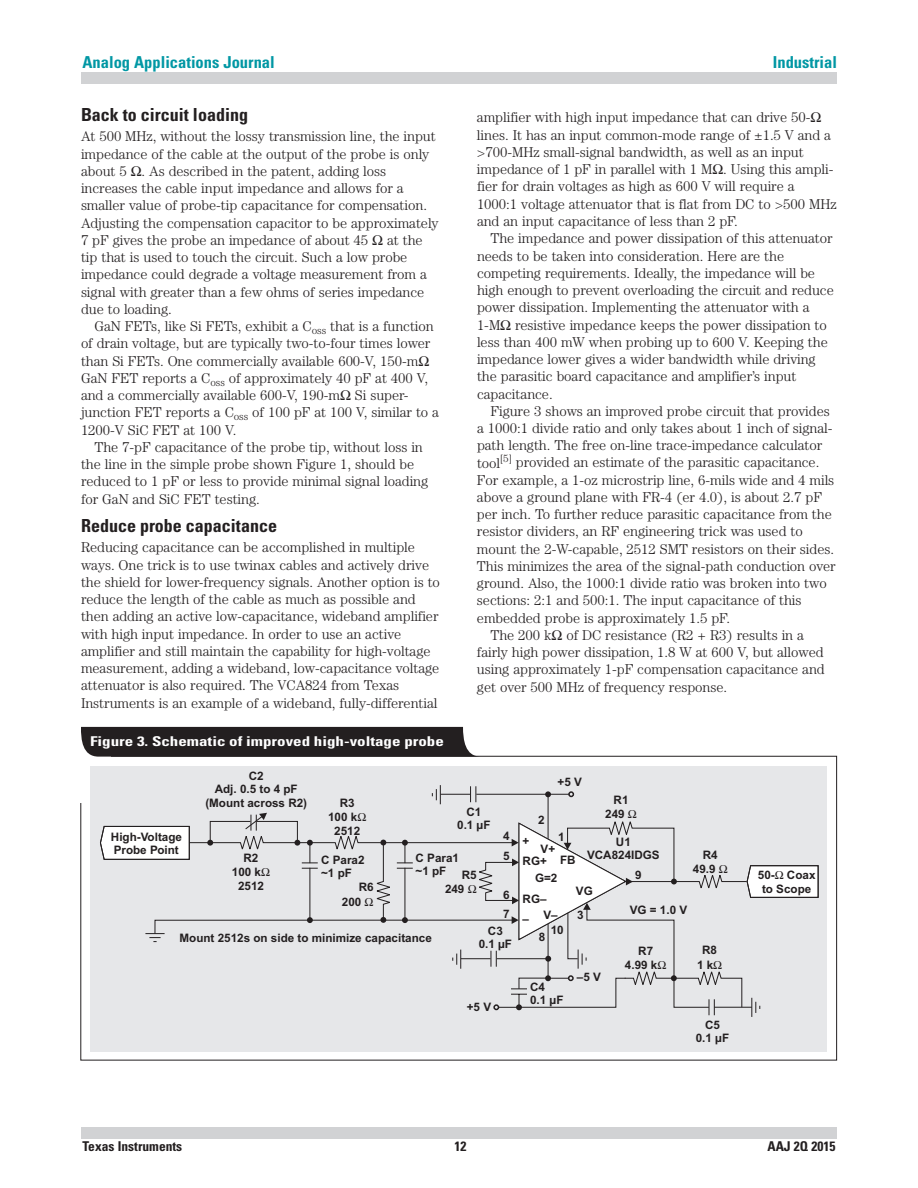
<style>
.page{position:relative;width:918px;height:1188px;background:#fff}
.page>*{position:absolute;margin:0;border:0;box-sizing:border-box;transform-origin:0 0}
.t1{font:700 condensed 18px "Univers";color:#231f20}
.t2{font:700 condensed 16.5px "Univers";color:#0097a4}
.t3{font:300 14.25px/17.2px "Century";letter-spacing:-.005em;color:#231f20}
.t4{font:700 condensed 13.5px "Univers";color:#fff;scale:1.26 1}
.t5{font:700 condensed 13.5px "Univers";color:#231f20}
.t6{font:700 11.7px/13px "Arial";color:#231f20;text-align:center}
</style>
<div class="page">
<div style="left:81px;top:1127px;width:756px;height:11px;background:#d1d2d4"></div>
<div style="left:81px;top:73px;width:756px;height:11px;background:#d1d2d4"></div>
<svg style="left:81px;top:727px;width:400px;height:30px;background:#2d292a"></svg>
<div style="left:90px;top:766px;width:737px;height:286px;background:#e6e7e9"></div>
<svg style="left:100px;top:785px;width:719px;height:232px"></svg>
<p class="t2" style="left:83px;top:52px;width:194px">Analog Applications Journal</p>
<p class="t2" style="left:773px;top:52px;width:66px">Industrial</p>
<p class="t1" style="left:81px;top:104px;width:169px">Back to circuit loading</p>
<p class="t3" style="left:81px;top:128px;width:359px">At 500 MHz, without the lossy transmission line, the input impedance of the cable at the output of the probe is only about 5 . As described in the patent, adding loss increases the cable input impedance and allows for a smaller value of probe-tip capacitance for compensation.<br>Adjusting the compensation capacitor to be approximately 7 pF gives the probe an impedance of about 45</p>
<p class="t3" style="left:477px;top:109px;width:361px">amplifier with high input impedance that can drive 50- lines. It has an input common-mode range of ±1.5 V and a &gt;700-MHz small-signal bandwidth, as well as an input impedance of 1 pF in parallel with 1 M . Using this ampli&shy;fier for drain voltages as high as 600 V will require a 1000:1 voltage attenuator that is flat from DC to &gt;500 MHz and an input capacitance of less than 2 pF.</p>
<p class="t3" style="left:477px;top:230px;width:358px;text-indent:13px">The impedance and power dissipation of this attenuator needs to be taken into consideration. Here are the competing requirements. Ideally, the impedance will be high enough to prevent overloading the circuit and reduce power dissipation. Implementing the attenuator with a 1-M resistive impedance keeps the power dissipation to less than 400 mW when probing up to 600 V. Keeping the impedance lower gives a wider bandwidth while driving the parasitic board capacitance and amplifier’s input capacitance.</p>
<p class="t3" style="left:491px;top:402px;width:341px">Figure 3 shows an improved probe circuit that provides</p>
<p class="t3" style="left:477px;top:419px;width:357px">a 1000:1 divide ratio and only takes about 1 inch of signal-</p>
<p class="t3" style="left:477px;top:437px;width:347px">path length. The free on-line trace-impedance calculator</p>
<p class="t3" style="left:477px;top:454px;width:344px">tool<sup>[5]</sup> provided an estimate of the parasitic capacitance.</p>
<p class="t3" style="left:477px;top:471px;width:359px">For example, a 1-oz microstrip line, 6-mils wide and 4 mils</p>
<p class="t3" style="left:477px;top:488px;width:347px">above a ground plane with FR-4 (er 4.0), is about 2.7 pF</p>
<p class="t3" style="left:477px;top:505px;width:356px">per inch. To further reduce parasitic capacitance from the</p>
<p class="t3" style="left:477px;top:523px;width:327px">resistor dividers, an RF engineering trick was used to</p>
<p class="t3" style="left:477px;top:540px;width:359px">mount the 2-W-capable, 2512 SMT resistors on their sides.</p>
<p class="t3" style="left:477px;top:557px;width:360px">This minimizes the area of the signal-path conduction over</p>
<p class="t3" style="left:477px;top:574px;width:351px">ground. Also, the 1000:1 divide ratio was broken into two</p>
<p class="t3" style="left:477px;top:592px;width:326px">sections: 2:1 and 500:1. The input capacitance of this</p>
<p class="t3" style="left:477px;top:609px;width:255px">embedded probe is approximately 1.5 pF.</p>
<p class="t3" style="left:490px;top:626px;width:315px">The 200 k of DC resistance (R2 + R3) results in a</p>
<p class="t3" style="left:477px;top:644px;width:348px">fairly high power dissipation, 1.8 W at 600 V, but allowed</p>
<p class="t3" style="left:477px;top:661px;width:349px">using approximately 1-pF compensation capacitance and</p>
<p class="t3" style="left:477px;top:678px;width:252px">get over 500 MHz of frequency response.</p>
<p class="t3" style="left:81px;top:231px;width:347px;text-indent:306px">at the tip that is used to touch the circuit. Such a low probe impedance could degrade a voltage measurement from a signal with greater than a few ohms of series impedance due to loading.</p>
<p class="t3" style="left:81px;top:317px;width:360px;text-indent:13px">GaN FETs, like Si FETs, exhibit a C<sub>oss</sub> that is a function of drain voltage, but are typically two-to-four times lower than Si FETs. One commercially available 600-V, 150-m GaN FET reports a C<sub>oss</sub> of approximately 40 pF at 400 V, and a commercially available 600-V, 190-m Si super&shy;junction FET reports a C<sub>oss</sub> of 100 pF at 100 V, similar to a 1200-V SiC FET at 100 V.</p>
<p class="t3" style="left:81px;top:438px;width:349px;text-indent:13px">The 7-pF capacitance of the probe tip, without loss in the line in the simple probe shown Figure 1, should be reduced to 1 pF or less to provide minimal signal loading for GaN and SiC FET testing.</p>
<p class="t1" style="left:81px;top:515px;width:198px">Reduce probe capacitance</p>
<p class="t3" style="left:81px;top:539px;width:361px">Reducing capacitance can be accomplished in multiple ways. One trick is to use twinax cables and actively drive the shield for lower-frequency signals. Another option is to reduce the length of the cable as much as possible and then adding an active low-capacitance, wideband amplifier with high input impedance. In order to use an active amplifier and still maintain the capability for high-voltage measurement, adding a wideband, low-capacitance voltage attenuator is also required. The VCA824 from Texas Instruments is an example of a wideband, fully-differential</p>
<p class="t4" style="left:90px;top:733px;width:282px">Figure 3. Schematic of improved high-voltage probe</p>
<p class="t6" style="left:205px;top:771px;width:103px">C2<br>Adj. 0.5 to 4 pF (Mount across R2)</p>
<p class="t6" style="left:558px;top:777px;width:26px">+5 V</p>
<p class="t6" style="left:605px;top:794px;width:25px;line-height:14.2px;text-align:left;text-indent:8px">R1<br>249</p>
<p class="t6" style="left:328px;top:797px;width:34px;line-height:14.1px">R3<br>100 k<br>2512</p>
<p class="t6" style="left:457px;top:806px;width:35px">C1<br>0.1 µF</p>
<p class="t6" style="left:538px;top:815px;width:8px">2</p>
<p class="t6" style="left:503px;top:831px;width:8px">4</p>
<p class="t6" style="left:558px;top:832px;width:8px">1</p>
<p class="t6" style="left:111px;top:832px;width:73px;text-align:left">High-Voltage<br>Probe Point</p>
<p class="t6" style="left:587px;top:836px;width:74px">U1<br>VCA824IDGS</p>
<p class="t6" style="left:523px;top:836px;width:8px">+</p>
<p class="t6" style="left:541px;top:843px;width:16px">V+</p>
<p class="t6" style="left:693px;top:849px;width:26px;line-height:14.2px;text-align:right">R4<br>49.9</p>
<p class="t6" style="left:503px;top:850px;width:8px">5</p>
<p class="t6" style="left:232px;top:852px;width:34px;line-height:14.1px">R2<br>100 k<br>2512</p>
<p class="t6" style="left:416px;top:853px;width:45px;text-align:left">C Para1 ~1 pF</p>
<p class="t6" style="left:321px;top:854px;width:45px;text-align:left">C Para2 ~1 pF</p>
<p class="t6" style="left:560px;top:855px;width:17px">FB</p>
<p class="t6" style="left:523px;top:855px;width:26px">RG+</p>
<p class="t6" style="left:445px;top:869px;width:33px;line-height:14.2px;text-align:left;text-indent:17px">R5<br>249</p>
<p class="t6" style="left:535px;top:872px;width:24px">G=2</p>
<p class="t6" style="left:758px;top:869px;width:59px;line-height:14px">50- Coax to Scope</p>
<p class="t6" style="left:635px;top:870px;width:8px">9</p>
<p class="t6" style="left:342px;top:881px;width:33px;line-height:14.2px;text-align:left;text-indent:17px">R6<br>200</p>
<p class="t6" style="left:576px;top:880px;width:18px;line-height:24.2px;text-align:left">VG<br>3</p>
<p class="t6" style="left:503px;top:889px;width:8px">6</p>
<p class="t6" style="left:523px;top:894px;width:26px">RG–</p>
<p class="t6" style="left:630px;top:904px;width:59px">VG = 1.0 V</p>
<p class="t6" style="left:625px;top:944px;width:34px;line-height:14.2px;text-align:left;text-indent:13px">R7<br>4.99 k</p>
<p class="t6" style="left:503px;top:908px;width:8px">7</p>
<p class="t6" style="left:543px;top:909px;width:16px">V–</p>
<p class="t6" style="left:523px;top:913px;width:8px">–</p>
<p class="t6" style="left:551px;top:924px;width:14px">10</p>
<p class="t6" style="left:479px;top:926px;width:35px">C3<br>0.1 µF</p>
<p class="t6" style="left:539px;top:931px;width:8px">8</p>
<p class="t6" style="left:180px;top:932px;width:254px">Mount 2512s on side to minimize capacitance</p>
<p class="t6" style="left:697px;top:944px;width:22px;line-height:14.2px">R8<br>1 k</p>
<p class="t6" style="left:467px;top:1001px;width:26px">+5 V</p>
<p class="t6" style="left:530px;top:981px;width:35px;text-align:left">C4<br>0.1 µF</p>
<p class="t6" style="left:577px;top:972px;width:26px">–5 V</p>
<p class="t6" style="left:696px;top:1019px;width:35px">C5<br>0.1 µF</p>
<p class="t5" style="left:82px;top:1138px;width:101px">Texas Instruments</p>
<p class="t5" style="left:455px;top:1138px;width:13px">12</p>
<p class="t5" style="left:767px;top:1138px;width:70px">AAJ 2Q 2015</p>
</div>
